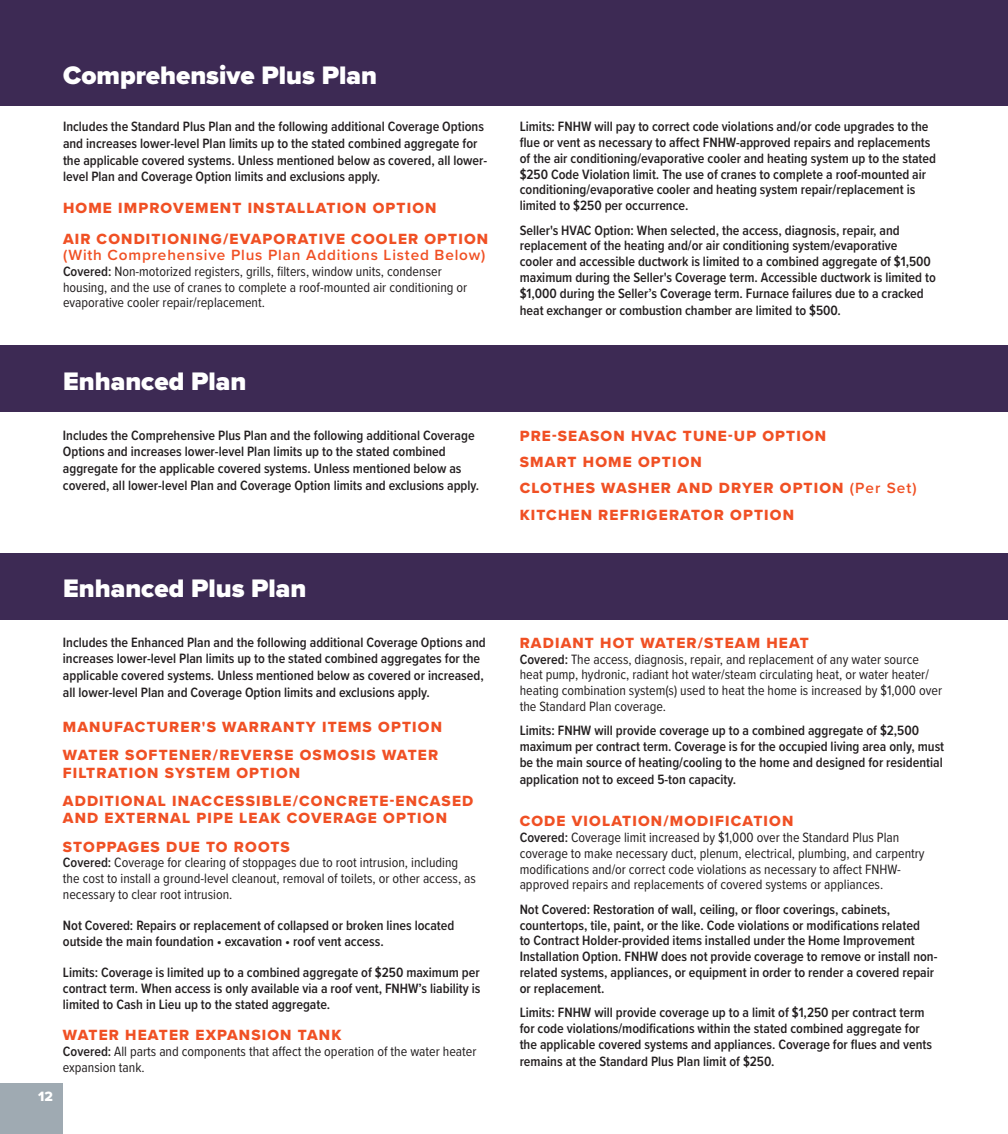
<style>
.page{position:relative;width:1008px;height:1134px;background:#fff}
.page>*{position:absolute;margin:0;border:0;box-sizing:border-box;transform-origin:0 0}
.t1{font:900 26.25px "Proxima Nova";color:#fff}
.t2{font:15.4px/28px "Proxima Nova Extrabld";letter-spacing:.075em;color:#f05024}
.t3{font:600 15.4px "Proxima Nova";letter-spacing:.055em;color:#f05024}
.t4{font:600 14px/15.8px "Proxima Nova Cond";color:#231f20}
.t5{font:14px/15.8px "Proxima Nova Cond";color:#231f20}
.t6{font:14px "Proxima Nova Extrabld";color:#fff}
.s1{font-weight:600}
.s2{font-family:"Proxima Nova";font-weight:600}
</style>
<div class="page">
<div style="left:0;top:1083px;width:63px;height:51px;background:#9faab2"></div>
<div style="left:0;top:0;width:1008px;height:106px;background:#3d2a54"></div>
<div style="left:0;top:346px;width:1008px;height:66px;background:#3d2a54"></div>
<div style="left:0;top:553px;width:1008px;height:67px;background:#3d2a54"></div>
<h1 class="t1" style="left:63px;top:55px;width:315px">Comprehensive Plus Plan</h1>
<p class="t4" style="left:63px;top:118px;width:426px;line-height:16.6px">Includes the Standard Plus Plan and the following additional Coverage Options and increases lower-level Plan limits up to the stated combined aggregate for the applicable covered systems. Unless mentioned below as covered, all lower&shy;level Plan and Coverage Option limits and exclusions apply.</p>
<p class="t2" style="left:63px;top:192px;width:427px;line-height:31.5px">HOME IMPROVEMENT INSTALLATION OPTION<br>AIR CONDITIONING/EVAPORATIVE COOLER OPTION</p>
<p class="t3" style="left:63px;top:243px;width:424px">(With Comprehensive Plus Plan Additions Listed Below)</p>
<p class="t5" style="left:63px;top:263px;width:406px"><span class="s1">Covered:</span> Non-motorized registers, grills, filters, window units, condenser housing, and the use of cranes to complete a roof-mounted air conditioning or evaporative cooler repair/replacement.</p>
<h1 class="t1" style="left:63px;top:362px;width:185px">Enhanced Plan</h1>
<p class="t4" style="left:520px;top:119px;width:418px">Limits: FNHW will pay to correct code violations and/or code upgrades to the flue or vent as necessary to affect FNHW-approved repairs and replacements of the air conditioning/evaporative cooler and heating system up to the stated $250 Code Violation limit. The use of cranes to complete a roof-mounted air conditioning/evaporative cooler and heating system repair/replacement is limited to $250 per occurrence.</p>
<p class="t4" style="left:520px;top:222px;width:418px">Seller's HVAC Option: When selected, the access, diagnosis, repair, and replacement of the heating and/or air conditioning system/evaporative<br>cooler and accessible ductwork is limited to a combined aggregate of $1,500 maximum during the Seller's Coverage term. Accessible ductwork is limited to $1,000 during the Seller’s Coverage term. Furnace failures due to a cracked</p>
<p class="t4" style="left:520px;top:302px;width:323px">heat exchanger or combustion chamber are limited to $500.</p>
<p class="t4" style="left:63px;top:426px;width:418px;line-height:16.6px">Includes the Comprehensive Plus Plan and the following additional Coverage Options and increases lower-level Plan limits up to the stated combined aggregate for the applicable covered systems. Unless mentioned below as covered, all lower-level Plan and Coverage Option limits and exclusions apply.</p>
<p class="t2" style="left:520px;top:422px;width:399px;line-height:26.2px">PRE-SEASON HVAC TUNE-UP OPTION<br>SMART HOME OPTION<br>CLOTHES WASHER AND DRYER OPTION <span class="s2">(Per Set)<br></span>KITCHEN REFRIGERATOR OPTION</p>
<h1 class="t1" style="left:63px;top:569px;width:245px">Enhanced Plus Plan</h1>
<p class="t6" style="left:38px;top:1086px;width:16px">12</p>
<p class="t4" style="left:63px;top:633px;width:424px;line-height:17px">Includes the Enhanced Plan and the following additional Coverage Options and increases lower-level Plan limits up to the stated combined aggregates for the applicable covered systems. Unless mentioned below as covered or increased, all lower-level Plan and Coverage Option limits and exclusions apply.</p>
<p class="t2" style="left:63px;top:713px;width:381px">MANUFACTURER'S WARRANTY ITEMS OPTION<br>WATER SOFTENER/REVERSE OSMOSIS WATER</p>
<p class="t2" style="left:63px;top:759px;width:412px">FILTRATION SYSTEM OPTION<br>ADDITIONAL INACCESSIBLE/CONCRETE-ENCASED</p>
<p class="t2" style="left:63px;top:804px;width:386px">AND EXTERNAL PIPE LEAK COVERAGE OPTION<br>STOPPAGES DUE TO ROOTS</p>
<p class="t5" style="left:63px;top:854px;width:415px"><span class="s1">Covered:</span> Coverage for clearing of stoppages due to root intrusion, including the cost to install a ground-level cleanout, removal of toilets, or other access, as necessary to clear root intrusion.</p>
<p class="t4" style="left:63px;top:917px;width:393px">Not Covered: Repairs or replacement of collapsed or broken lines located outside the main foundation • excavation • roof vent access.</p>
<p class="t4" style="left:63px;top:965px;width:419px;text-align:justify">Limits: Coverage is limited up to a combined aggregate of $250 maximum per contract term. When access is only available via a roof vent, FNHW’s liability is limited to Cash in Lieu up to the stated aggregate.</p>
<p class="t2" style="left:63px;top:1021px;width:280px">WATER HEATER EXPANSION TANK</p>
<p class="t5" style="left:63px;top:1043px;width:415px"><span class="s1">Covered:</span> All parts and components that affect the operation of the water heater expansion tank.</p>
<p class="t2" style="left:520px;top:628px;width:291px">RADIANT HOT WATER/STEAM HEAT</p>
<p class="t5" style="left:520px;top:650px;width:424px"><span class="s1">Covered:</span> The access, diagnosis, repair, and replacement of any water source heat pump, hydronic, radiant hot water/steam circulating heat, or water heater/ heating combination system(s) used to heat the home is increased by $1,000 over the Standard Plan coverage.</p>
<p class="t4" style="left:520px;top:722px;width:426px">Limits: FNHW will provide coverage up to a combined aggregate of $2,500 maximum per contract term. Coverage is for the occupied living area only, must be the main source of heating/cooling to the home and designed for residential</p>
<p class="t4" style="left:520px;top:771px;width:218px">application not to exceed 5-ton capacity.</p>
<p class="t2" style="left:520px;top:807px;width:275px">CODE VIOLATION/MODIFICATION</p>
<p class="t5" style="left:520px;top:829px;width:407px"><span class="s1">Covered:</span> Coverage limit increased by $1,000 over the Standard Plus Plan coverage to make necessary duct, plenum, electrical, plumbing, and carpentry modifications and/or correct code violations as necessary to affect FNHW&shy;approved repairs and replacements of covered systems or appliances.</p>
<p class="t4" style="left:520px;top:901px;width:419px">Not Covered: Restoration of wall, ceiling, or floor coverings, cabinets, countertops, tile, paint, or the like. Code violations or modifications related<br>to Contract Holder-provided items installed under the Home Improvement Installation Option. FNHW does not provide coverage to remove or install non&shy;related systems, appliances, or equipment in order to render a covered repair or replacement.</p>
<p class="t4" style="left:520px;top:1004px;width:414px">Limits: FNHW will provide coverage up to a limit of $1,250 per contract term for code violations/modifications within the stated combined aggregate for the applicable covered systems and appliances. Coverage for flues and vents</p>
<p class="t4" style="left:520px;top:1053px;width:256px">remains at the Standard Plus Plan limit of $250.</p>
</div>
